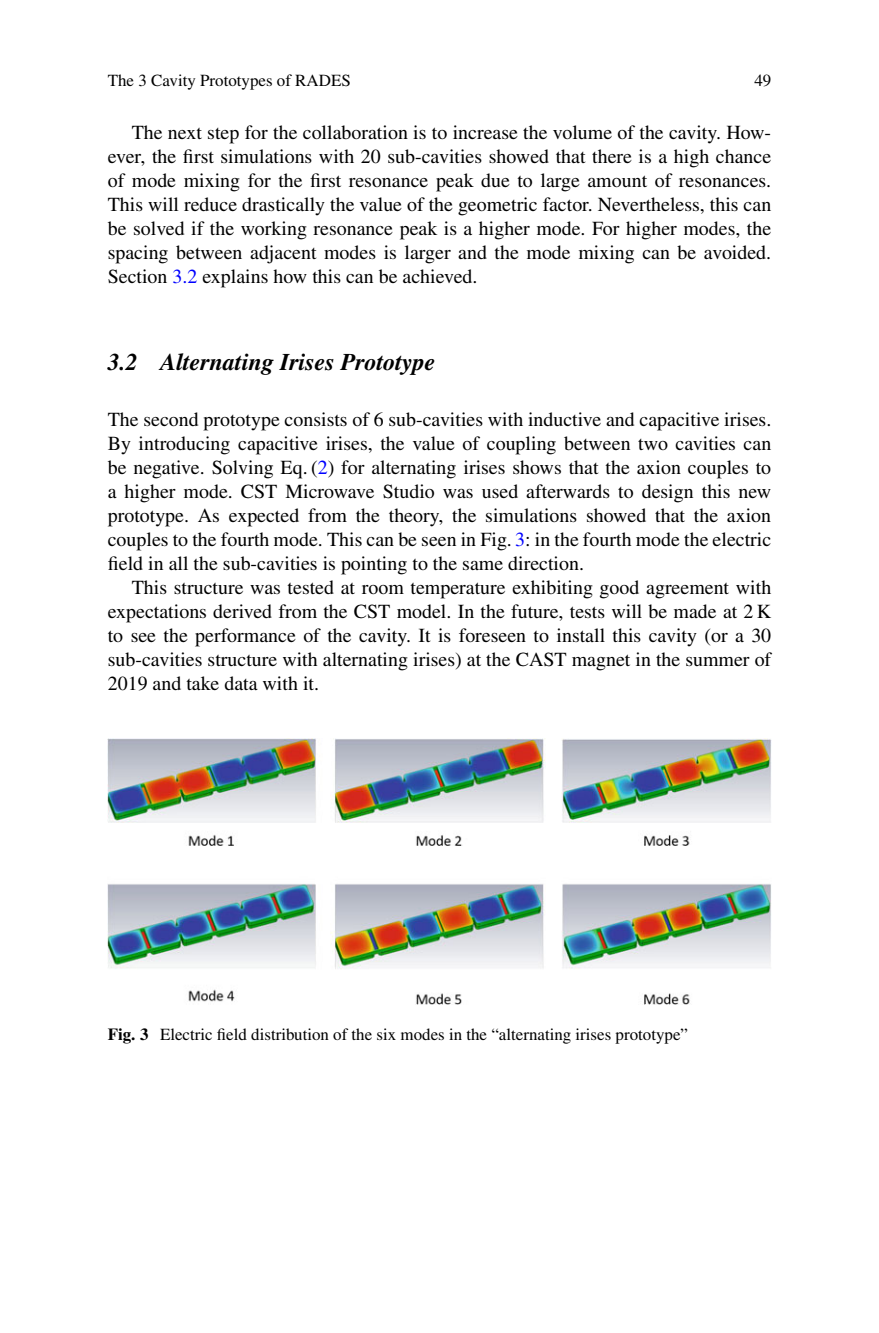
<style>
.page{position:relative;width:879px;height:1333px;background:#fff}
.page>*{position:absolute;margin:0;border:0;box-sizing:border-box;transform-origin:0 0}
.t1{font:italic 700 24px "Nplgqk Rhtrrs Mpkpmk Times";color:#000}
.t2{font:20px/24px "Fkfqdf Mkxbws Plhkrb Times";color:#000;text-align:justify}
.t3{font:17px "Fkfqdf Mkxbws Plhkrb Times";color:#000}
.s1{color:#00f}
.s2{font-family:"Ckbydk Rhsnds Cgmkht Times";font-weight:700}
</style>
<div class="page">
<img style="left:108px;top:738px;width:663px;height:266px">
<p class="t3" style="left:108px;top:74px;width:244px">The 3 Cavity Prototypes of RADES</p>
<p class="t3" style="left:754px;top:74px;width:18px">49</p>
<p class="t2" style="left:108px;top:122px;width:665px;text-indent:24px">The next step for the collaboration is to increase the volume of the cavity. How&shy;ever, the first simulations with 20 sub-cavities showed that there is a high chance of mode mixing for the first resonance peak due to large amount of resonances.<br>This will reduce drastically the value of the geometric factor. Nevertheless, this can be solved if the working resonance peak is a higher mode. For higher modes, the spacing between adjacent modes is larger and the mode mixing can be avoided.<br>Section <span class="s1">3.2</span> explains how this can be achieved.</p>
<p class="t1" style="left:108px;top:353px;width:329px">3.2 Alternating Irises Prototype</p>
<p class="t2" style="left:108px;top:409px;width:665px">The second prototype consists of 6 sub-cavities with inductive and capacitive irises.<br>By introducing capacitive irises, the value of coupling between two cavities can be negative. Solving Eq. (<span class="s1">2</span>) for alternating irises shows that the axion couples to a higher mode. CST Microwave Studio was used afterwards to design this new prototype. As expected from the theory, the simulations showed that the axion couples to the fourth mode. This can be seen in Fig. <span class="s1">3</span>: in the fourth mode the electric field in all the sub-cavities is pointing to the same direction.</p>
<p class="t2" style="left:108px;top:577px;width:665px;text-indent:24px">This structure was tested at room temperature exhibiting good agreement with expectations derived from the CST model. In the future, tests will be made at 2 K to see the performance of the cavity. It is foreseen to install this cavity (or a 30 sub-cavities structure with alternating irises) at the CAST magnet in the summer of 2019 and take data with it.</p>
<p class="t3" style="left:108px;top:1028px;width:582px"><span class="s2">Fig. 3</span> Electric field distribution of the six modes in the “alternating irises prototype”</p>
</div>
